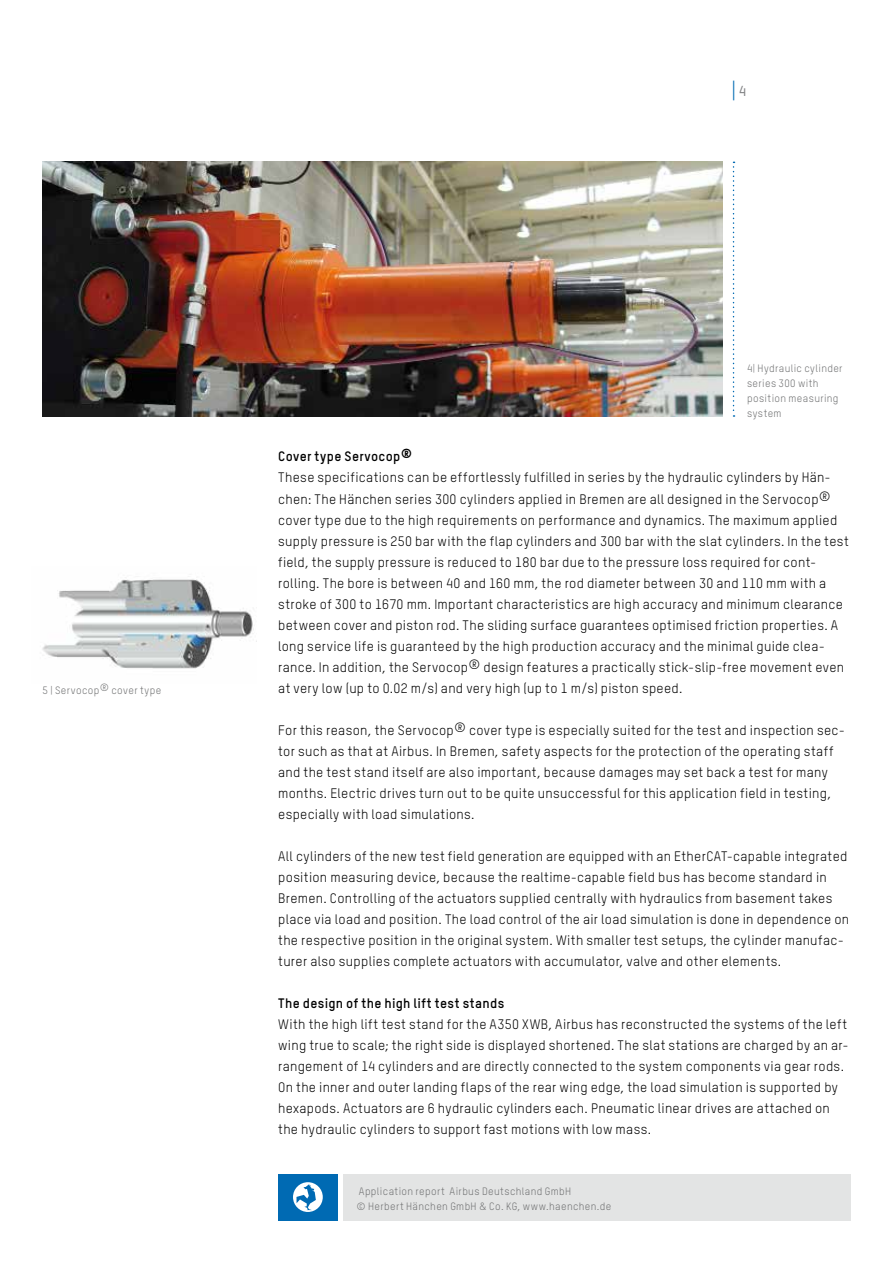
<style>
.page{position:relative;width:893px;height:1263px;background:#fff}
.page>*{position:absolute;margin:0;border:0;box-sizing:border-box;transform-origin:0 0}
.t1{font:500 24.15px "TSTAR";color:#006ab3;scale:.59 1}
.t2{font:13.5px/21px "TSTAR";letter-spacing:.025em;color:#000}
.t3{font:700 13.5px "TSTAR";letter-spacing:.025em;color:#000}
.t4{font:10.5px/15px "TSTAR";letter-spacing:.035em;color:#707172}
.s1{font-size:14.25px;color:#828385}
.s2{font-family:"DIN Pro";font-weight:300}
</style>
<div class="page">
<img style="left:42px;top:579px;width:212px;height:90px">
<img style="left:43px;top:162px;width:680px;height:255px">
<svg style="left:733px;top:162px;width:1px;height:255px"></svg>
<div style="left:343px;top:1174px;width:507px;height:46px;background:#e3e4e4"></div>
<div style="left:278px;top:1174px;width:60px;height:46px;background:#006ab3"></div>
<svg style="left:293px;top:1182px;width:30px;height:30px"></svg>
<svg style="left:296px;top:1184px;width:20px;height:26px"></svg>
<p class="t4" style="left:43px;top:682px;width:120px">5 | Servocop® cover type</p>
<h1 class="t1" style="left:732px;top:76px;width:25px">| <span class="s1">4</span></h1>
<p class="t4" style="left:747px;top:360px;width:97px">4| Hydraulic cylinder series 300 with position measuring system</p>
<p class="t3" style="left:278px;top:448px;width:135px">Cover type Servocop®</p>
<p class="t2" style="left:278px;top:467px;width:572px">These specifications can be effortlessly fulfilled in series by the hydraulic cylinders by Hän&shy;chen: The Hänchen series 300 cylinders applied in Bremen are all designed in the Servocop® cover type due to the high requirements on performance and dynamics. The maximum applied supply pressure is 250 bar with the flap cylinders and 300 bar with the slat cylinders. In the test field, the supply pressure is reduced to 180 bar due to the pressure loss required for cont&shy;rolling. The bore is between 40 and 160 mm, the rod diameter between 30 and 110 mm with a stroke of 300 to 1670 mm. Important characteristics are high accuracy and minimum clearance between cover and piston rod. The sliding surface guarantees optimised friction properties. A long service life is guaranteed by the high production accuracy and the minimal guide clea&shy;rance. In addition, the Servocop® design features a practically stick-slip-free movement even at very low (up to 0.02 m/s) and very high (up to 1 m/s) piston speed.</p>
<p class="t2" style="left:278px;top:719px;width:568px">For this reason, the Servocop® cover type is especially suited for the test and inspection sec&shy;tor such as that at Airbus. In Bremen, safety aspects for the protection of the operating staff and the test stand itself are also important, because damages may set back a test for many months. Electric drives turn out to be quite unsuccessful for this application field in testing, especially with load simulations.</p>
<p class="t2" style="left:278px;top:845px;width:573px">All cylinders of the new test field generation are equipped with an EtherCAT-capable integrated position measuring device, because the realtime-capable field bus has become standard in Bremen. Controlling of the actuators supplied centrally with hydraulics from basement takes place via load and position. The load control of the air load simulation is done in dependence on the respective position in the original system. With smaller test setups, the cylinder manufac&shy;turer also supplies complete actuators with accumulator, valve and other elements.</p>
<p class="t3" style="left:278px;top:994px;width:228px">The design of the high lift test stands</p>
<p class="t2" style="left:278px;top:1013px;width:572px">With the high lift test stand for the A350 XWB, Airbus has reconstructed the systems of the left wing true to scale; the right side is displayed shortened. The slat stations are charged by an ar&shy;rangement of 14 cylinders and are directly connected to the system components via gear rods.<br>On the inner and outer landing flaps of the rear wing edge, the load simulation is supported by hexapods. Actuators are 6 hydraulic cylinders each. Pneumatic linear drives are attached on the hydraulic cylinders to support fast motions with low mass.</p>
<p class="t4" style="left:356px;top:1183px;width:256px">Application report Airbus Deutschland GmbH<br>© Herbert Hänchen GmbH <span class="s2">&amp;</span> Co. KG, www.haenchen.de</p>
</div>
